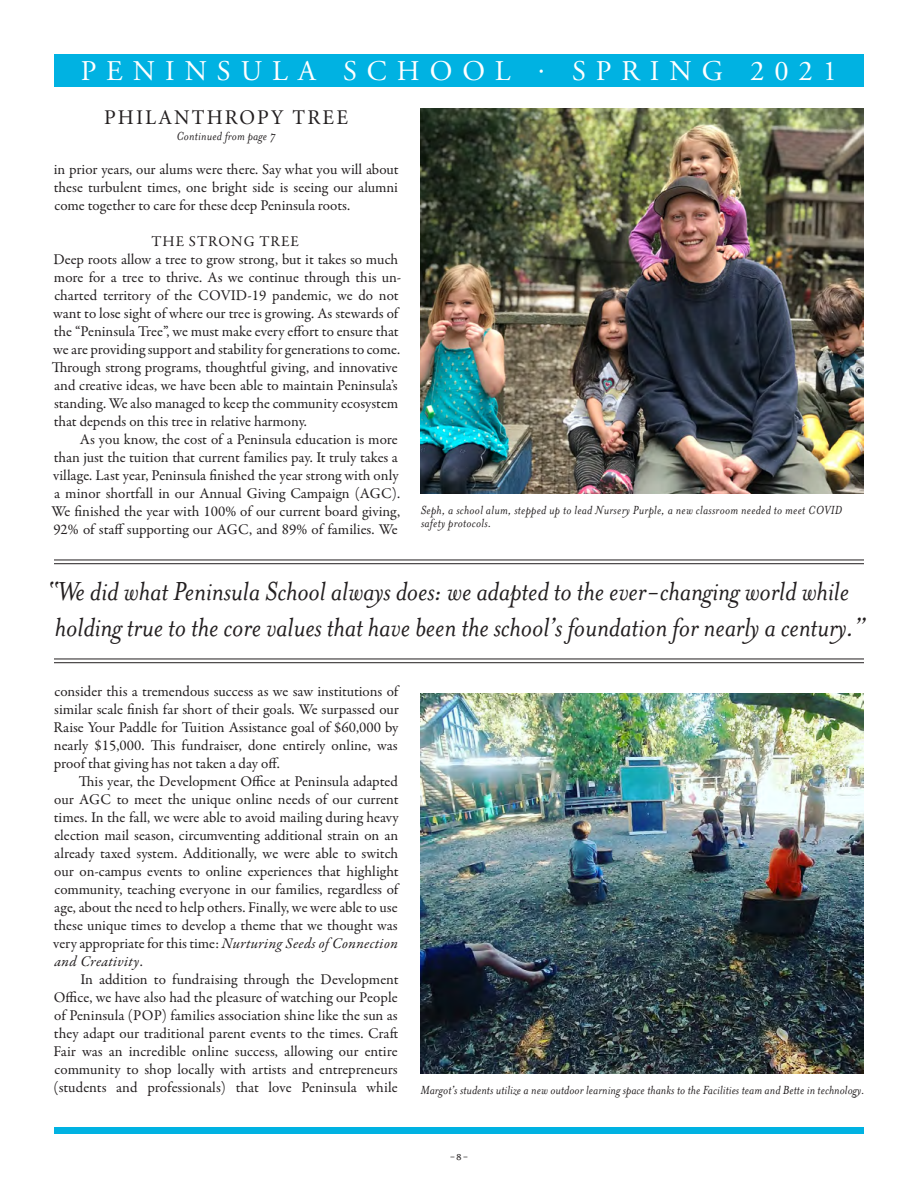
<style>
.page{position:relative;width:918px;height:1188px;background:#fff}
.page>*{position:absolute;margin:0;border:0;box-sizing:border-box;transform-origin:0 0}
.t1{font:italic 30px/36px "Mrs Eaves";letter-spacing:-.005em;color:#231f20}
.t2{font:28.5px "Adobe Garamond";letter-spacing:.35em;color:#fff}
.t3{font:21px "Minion";letter-spacing:.1em;color:#231f20}
.t4{font:15px/18px "Garamond Premr Pro";color:#231f20}
.t5{font:italic 13.5px/13.5px "Mrs Eaves";letter-spacing:.015em;color:#231f20}
.t6{font:13.5px "Mrs Eaves Small Caps";color:#231f20}
.s1{font-style:italic}
</style>
<div class="page">
<hr style="left:54px;top:560px;width:810px;height:1px;background:#231f20">
<hr style="left:54px;top:563px;width:810px;height:1px;background:#231f20">
<hr style="left:54px;top:659px;width:810px;height:1px;background:#231f20">
<hr style="left:54px;top:662px;width:810px;height:1px;background:#231f20">
<img style="left:421px;top:693px;width:442px;height:380px">
<img style="left:421px;top:108px;width:443px;height:386px">
<div style="left:54px;top:54px;width:810px;height:32px;background:#00b2e2"></div>
<div style="left:54px;top:1127px;width:810px;height:7px;background:#00b2e2"></div>
<h2 class="t2" style="left:81px;top:56px;width:758px">PENINSULA SCHOOL · SPRING 2021</h2>
<h3 class="t3" style="left:104px;top:107px;width:245px">PHILANTHROPY TREE</h3>
<p class="t5" style="left:176px;top:130px;width:101px">Continued from page 7</p>
<p class="t4" style="left:54px;top:160px;width:346px;text-align:justify">in prior years, our alums were there. Say what you will about these turbulent times, one bright side is seeing our alumni come together to care for these deep Peninsula roots.</p>
<p class="t4" style="left:52px;top:232px;width:351px;text-indent:100px">THE STRONG TREE<br>Deep roots allow a tree to grow strong, but it takes so much more for a tree to thrive. As we continue through this un&shy;charted territory of the COVID-19 pandemic, we do not want to lose sight of where our tree is growing. As stewards of the “Peninsula Tree”, we must make every effort to ensure that we are providing support and stability for generations to come.<br>Through strong programs, thoughtful giving, and innovative and creative ideas, we have been able to maintain Peninsula’s standing. We also managed to keep the community ecosystem that depends on this tree in relative harmony.</p>
<p class="t4" style="left:52px;top:430px;width:350px;text-indent:28px">As you know, the cost of a Peninsula education is more than just the tuition that current families pay. It truly takes a village. Last year, Peninsula finished the year strong with only a minor shortfall in our Annual Giving Campaign (AGC).<br>We finished the year with 100% of our current board giving, 92% of staff supporting our AGC, and 89% of families. We</p>
<p class="t5" style="left:421px;top:503px;width:423px">Seph, a school alum, stepped up to lead Nursery Purple, a new classroom needed to meet COVID safety protocols.</p>
<h1 class="t1" style="left:47px;top:574px;width:820px">“We did what Peninsula School always does: we adapted to the ever-changing world while holding true to the core values that have been the school’s foundation for nearly a century.”</h1>
<p class="t4" style="left:53px;top:682px;width:348px">consider this a tremendous success as we saw institutions of similar scale finish far short of their goals. We surpassed our Raise Your Paddle for Tuition Assistance goal of $60,000 by nearly $15,000. This fundraiser, done entirely online, was proof that giving has not taken a day off.</p>
<p class="t4" style="left:53px;top:772px;width:348px;text-indent:26px">This year, the Development Office at Peninsula adapted our AGC to meet the unique online needs of our current times. In the fall, we were able to avoid mailing during heavy election mail season, circumventing additional strain on an already taxed system. Additionally, we were able to switch our on-campus events to online experiences that highlight community, teaching everyone in our families, regardless of age, about the need to help others. Finally, we were able to use these unique times to develop a theme that we thought was very appropriate for this time: <span class="s1">Nurturing Seeds of Connection and Creativity</span>.</p>
<p class="t4" style="left:53px;top:970px;width:347px;text-align:justify;text-indent:27px">In addition to fundraising through the Development Office, we have also had the pleasure of watching our People of Peninsula (POP) families association shine like the sun as they adapt our traditional parent events to the times. Craft Fair was an incredible online success, allowing our entire community to shop locally with artists and entrepreneurs (students and professionals) that love Peninsula while</p>
<p class="t5" style="left:420px;top:1083px;width:446px">Margot’s students utilize a new outdoor learning space thanks to the Facilities team and Bette in technology.</p>
<p class="t6" style="left:449px;top:1149px;width:21px">-8-</p>
</div>
